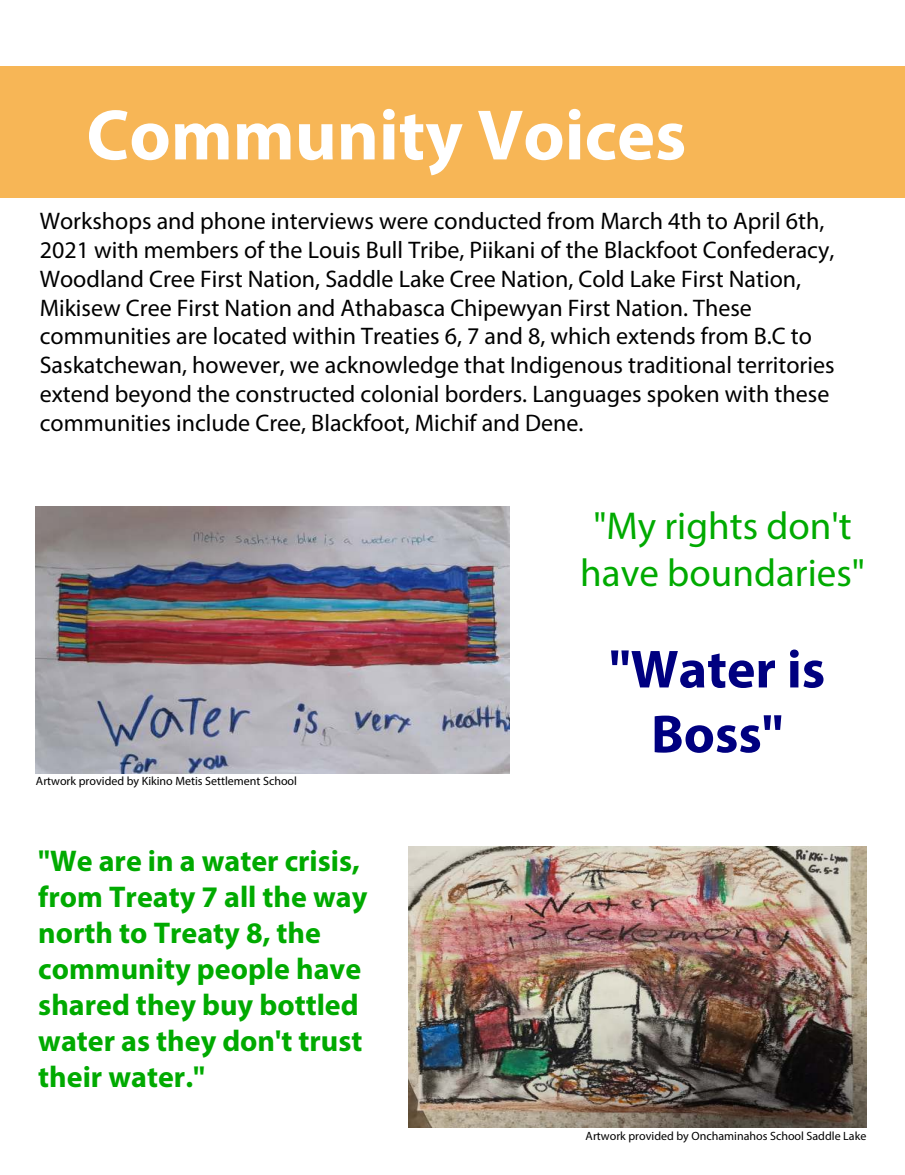
<style>
.page{position:relative;width:905px;height:1175px;background:#fff}
.page>*{position:absolute;margin:0;border:0;box-sizing:border-box;transform-origin:0 0}
.t1{font:700 72px "Myriad Pro";color:#fff}
.t2{font:700 54px/64.8px "Myriad Pro";color:#000080;text-align:center}
.t3{font:39px/46.8px "Myriad Pro";color:#0a0;text-align:center}
.t4{font:700 30px/36px "Myriad Pro";color:#0a0}
.t5{font:24px/28.8px "Myriad Pro";color:#000}
.t6{font:12px "Myriad Pro";color:#000}
</style>
<div class="page">
<div style="left:0;top:66px;width:904px;height:132px;background:#f7b656"></div>
<img style="left:35px;top:507px;width:475px;height:266px">
<img style="left:409px;top:847px;width:457px;height:280px">
<h1 class="t1" style="left:86px;top:88px;width:601px">Community Voices</h1>
<p class="t5" style="left:40px;top:206px;width:796px">Workshops and phone interviews were conducted from March 4th to April 6th, 2021 with members of the Louis Bull Tribe, Piikani of the Blackfoot Confederacy, Woodland Cree First Nation, Saddle Lake Cree Nation, Cold Lake First Nation, Mikisew Cree First Nation and Athabasca Chipewyan First Nation. These communities are located within Treaties 6, 7 and 8, which extends from B.C to Saskatchewan, however, we acknowledge that Indigenous traditional territories extend beyond the constructed colonial borders. Languages spoken with these communities include Cree, Blackfoot, Michif and Dene.</p>
<h3 class="t3" style="left:580px;top:502px;width:286px">"My rights don't have boundaries"</h3>
<p class="t6" style="left:36px;top:773px;width:262px">Artwork provided by Kikino Metis Settlement School</p>
<p class="t4" style="left:38px;top:842px;width:330px">"We are in a water crisis, from Treaty 7 all the way north to Treaty 8, the community people have shared they buy bottled water as they don't trust their water."</p>
<h2 class="t2" style="left:609px;top:635px;width:217px">"Water is<br>Boss"</h2>
<p class="t6" style="left:585px;top:1128px;width:282px">Artwork provided by Onchaminahos School Saddle Lake</p>
</div>
